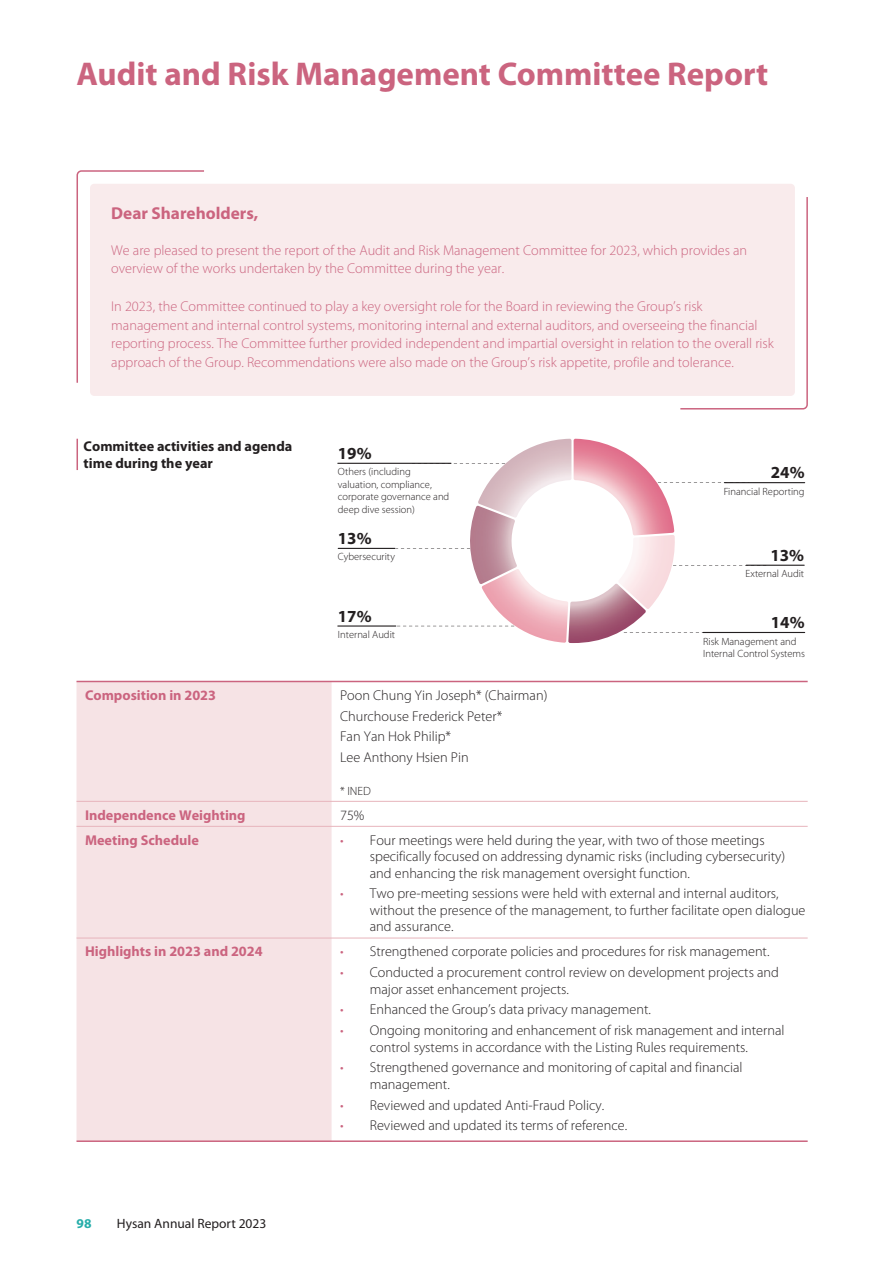
<style>
.page{position:relative;width:893px;height:1263px;background:#fff}
.page>*{position:absolute;margin:0;border:0;box-sizing:border-box;transform-origin:0 0}
.t1{font:700 33px "Myriad Pro";color:#cb647f}
.t2{font:700 17.25px "Myriad Pro";color:#cb647f}
.t3{font:700 16.95px "Myriad Pro";color:#231f20}
.t4{font:300 14.25px/16.5px "Myriad Pro";color:#231f20}
.t5{font:300 14.25px/18.8px "Myriad Pro";color:#cb647f}
.t6{font:700 14.25px "Myriad Pro";color:#cb647f}
.t7{font:700 14.25px/17.1px "Myriad Pro";color:#231f20}
.t8{font:13.5px "Myriad Pro";color:#231f20}
.t9{font:700 13.5px "Myriad Pro";color:#27aeaa}
.t10{font:300 12px "Myriad Pro";color:#231f20}
.t11{font:300 10.5px/12.6px "Myriad Pro";color:#231f20}
.s1{color:#cb647f}
</style>
<div class="page">
<div style="left:90px;top:184px;width:705px;height:212px;background:#f9ebec;border-radius:4px"></div>
<div style="left:77px;top:682px;width:255px;height:458px;background:#f6e3e5"></div>
<hr style="left:77px;top:681px;width:731px;height:1px;background:#cb647f">
<hr style="left:77px;top:801px;width:731px;height:1px;background:#e7b4bc">
<hr style="left:77px;top:826px;width:731px;height:1px;background:#e7b4bc">
<hr style="left:77px;top:938px;width:731px;height:1px;background:#e7b4bc">
<hr style="left:77px;top:1140px;width:731px;height:2px;background:#cb647f">
<svg style="left:76px;top:170px;width:128px;height:213px"></svg>
<svg style="left:680px;top:197px;width:128px;height:213px"></svg>
<svg style="left:675px;top:482px;width:49px;height:1px"></svg>
<hr style="left:724px;top:482px;width:81px;height:1px;background:#231f20">
<svg style="left:451px;top:463px;width:27px;height:1px"></svg>
<hr style="left:337px;top:463px;width:114px;height:1px;background:#231f20">
<svg style="left:395px;top:548px;width:70px;height:1px"></svg>
<hr style="left:338px;top:548px;width:57px;height:1px;background:#231f20">
<svg style="left:397px;top:626px;width:82px;height:1px"></svg>
<hr style="left:337px;top:625px;width:59px;height:2px;background:#231f20">
<svg style="left:676px;top:565px;width:70px;height:1px"></svg>
<hr style="left:746px;top:565px;width:59px;height:1px;background:#231f20">
<svg style="left:647px;top:632px;width:55px;height:1px"></svg>
<hr style="left:702px;top:632px;width:103px;height:1px;background:#231f20">
<img style="left:478px;top:439px;width:93px;height:76px">
<img style="left:467px;top:506px;width:50px;height:78px">
<img style="left:574px;top:439px;width:100px;height:96px">
<img style="left:622px;top:535px;width:54px;height:74px">
<img style="left:568px;top:584px;width:78px;height:59px">
<img style="left:481px;top:569px;width:87px;height:74px">
<hr style="left:77px;top:439px;width:1px;height:31px;background:#cb647f">
<h1 class="t1" style="left:77px;top:62px;width:693px">Audit and Risk Management Committee Report</h1>
<p class="t2" style="left:111px;top:207px;width:149px">Dear Shareholders,</p>
<p class="t5" style="left:111px;top:242px;width:637px">We are pleased to present the report of the Audit and Risk Management Committee for 2023, which provides an overview of the works undertaken by the Committee during the year.</p>
<p class="t5" style="left:111px;top:298px;width:664px">In 2023, the Committee continued to play a key oversight role for the Board in reviewing the Group’s risk management and internal control systems, monitoring internal and external auditors, and overseeing the financial reporting process. The Committee further provided independent and impartial oversight in relation to the overall risk approach of the Group. Recommendations were also made on the Group’s risk appetite, profile and tolerance.</p>
<p class="t7" style="left:84px;top:438px;width:210px">Committee activities and agenda time during the year</p>
<p class="t3" style="left:338px;top:443px;width:35px">19%</p>
<p class="t11" style="left:338px;top:466px;width:113px">Others (including valuation, compliance, corporate governance and deep dive session)</p>
<p class="t3" style="left:338px;top:529px;width:35px">13%</p>
<p class="t11" style="left:338px;top:551px;width:59px">Cybersecurity</p>
<p class="t3" style="left:338px;top:606px;width:35px">17%</p>
<p class="t11" style="left:338px;top:629px;width:59px">Internal Audit</p>
<p class="t3" style="left:771px;top:462px;width:35px">24%</p>
<p class="t11" style="left:724px;top:486px;width:82px">Financial Reporting</p>
<p class="t3" style="left:770px;top:545px;width:35px">13%</p>
<p class="t11" style="left:745px;top:568px;width:60px">External Audit</p>
<p class="t3" style="left:771px;top:612px;width:35px">14%</p>
<p class="t11" style="left:703px;top:636px;width:104px">Risk Management and<br>Internal Control Systems</p>
<p class="t6" style="left:85px;top:690px;width:133px">Composition in 2023</p>
<p class="t4" style="left:340px;top:686px;width:209px;line-height:20.7px">Poon Chung Yin Joseph* (Chairman)<br>Churchouse Frederick Peter*<br>Fan Yan Hok Philip*<br>Lee Anthony Hsien Pin</p>
<p class="t10" style="left:340px;top:787px;width:32px">* INED</p>
<p class="t6" style="left:85px;top:810px;width:162px">Independence Weighting</p>
<p class="t4" style="left:340px;top:808px;width:26px">75%</p>
<p class="t6" style="left:85px;top:835px;width:115px">Meeting Schedule</p>
<p class="t4" style="left:370px;top:833px;width:417px;text-indent:-30px"><span class="s1">•</span> Four meetings were held during the year, with two of those meetings specifically focused on addressing dynamic risks (including cybersecurity) and enhancing the risk management oversight function.</p>
<p class="t4" style="left:370px;top:886px;width:437px;text-indent:-30px"><span class="s1">•</span> Two pre-meeting sessions were held with external and internal auditors, without the presence of the management, to further facilitate open dialogue and assurance.</p>
<p class="t6" style="left:85px;top:946px;width:179px">Highlights in 2023 and 2024</p>
<p class="t4" style="left:340px;top:944px;width:431px"><span class="s1">•</span> Strengthened corporate policies and procedures for risk management.</p>
<p class="t4" style="left:370px;top:965px;width:411px;text-indent:-30px"><span class="s1">•</span> Conducted a procurement control review on development projects and major asset enhancement projects.</p>
<p class="t4" style="left:340px;top:1002px;width:312px"><span class="s1">•</span> Enhanced the Group’s data privacy management.</p>
<p class="t4" style="left:340px;top:1023px;width:446px;text-align:center"><span class="s1">•</span> Ongoing monitoring and enhancement of risk management and internal control systems in accordance with the Listing Rules requirements.</p>
<p class="t4" style="left:370px;top:1060px;width:374px;text-indent:-30px"><span class="s1">•</span> Strengthened governance and monitoring of capital and financial management.</p>
<p class="t4" style="left:340px;top:1098px;width:266px"><span class="s1">•</span> Reviewed and updated Anti-Fraud Policy.</p>
<p class="t4" style="left:340px;top:1118px;width:289px"><span class="s1">•</span> Reviewed and updated its terms of reference.</p>
<p class="t9" style="left:77px;top:1218px;width:16px">98</p>
<p class="t8" style="left:117px;top:1215px;width:151px">Hysan Annual Report 2023</p>
</div>
